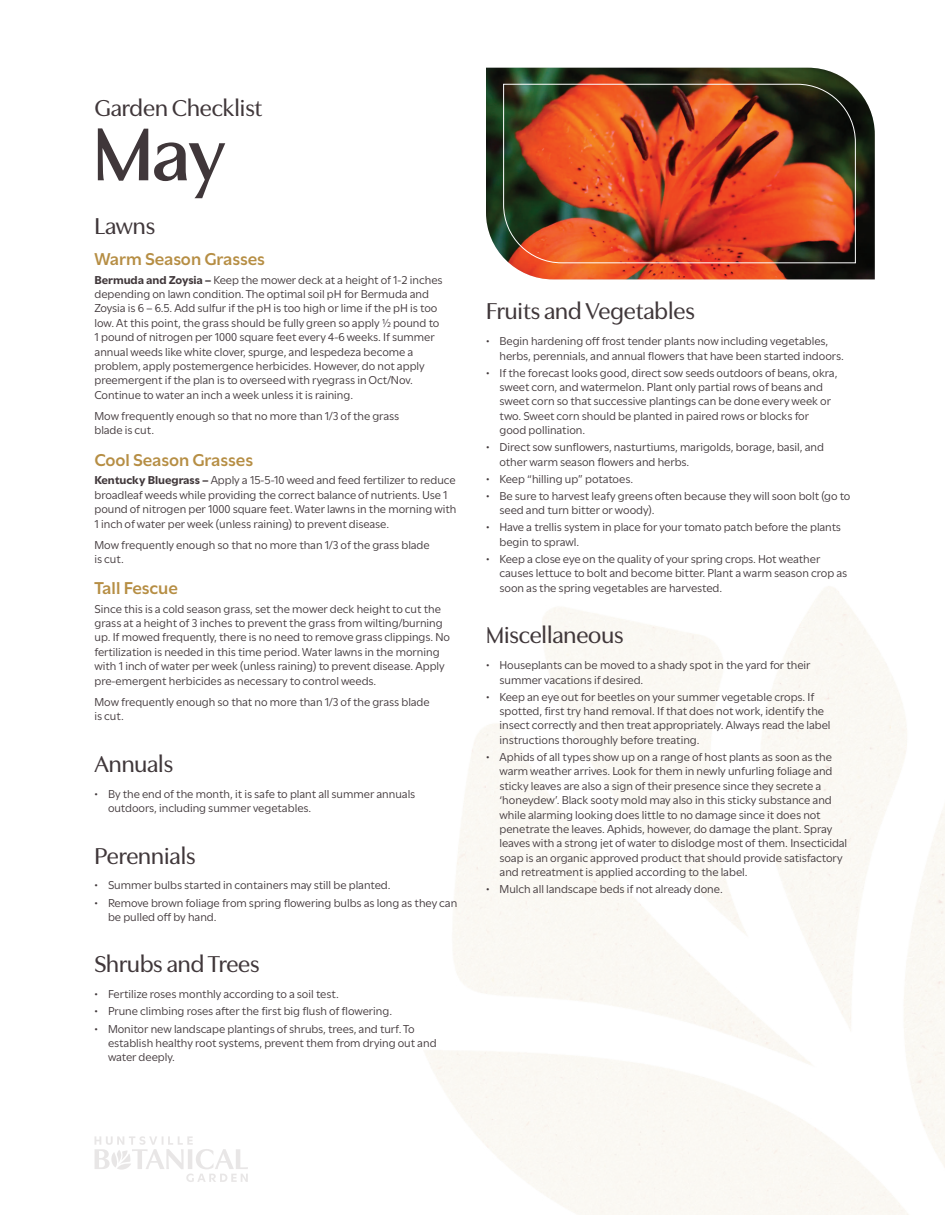
<style>
.page{position:relative;width:945px;height:1215px;background:#fff}
.page>*{position:absolute;margin:0;border:0;box-sizing:border-box;transform-origin:0 0}
.t1{font:600 78px "Utile Display";color:#40373a}
.t2{font:500 24px "Utile Display";color:#40373a}
.t3{font:600 18px "Utile";letter-spacing:-.005em;color:#b68e44}
.t4{font:12px/14.4px "Utile";color:#40373a}
.s1{font-weight:700}
</style>
<div class="page">
<img style="left:486px;top:68px;width:389px;height:211px">
<img style="left:503px;top:84px;width:353px;height:179px">
<svg style="left:94px;top:1136px;width:154px;height:46px"></svg>
<h2 class="t2" style="left:94px;top:90px;width:169px">Garden Checklist</h2>
<h1 class="t1" style="left:93px;top:93px;width:134px">May</h1>
<h2 class="t2" style="left:94px;top:207px;width:62px">Lawns</h2>
<h3 class="t3" style="left:94px;top:245px;width:172px">Warm Season Grasses</h3>
<p class="t4" style="left:94px;top:271px;width:350px"><span class="s1">Bermuda and Zoysia –</span> Keep the mower deck at a height of 1-2 inches depending on lawn condition. The optimal soil pH for Bermuda and Zoysia is 6 – 6.5. Add sulfur if the pH is too high or lime if the pH is too low. At this point, the grass should be fully green so apply ½ pound to 1 pound of nitrogen per 1000 square feet every 4-6 weeks. If summer annual weeds like white clover, spurge, and lespedeza become a problem, apply postemergence herbicides. However, do not apply preemergent if the plan is to overseed with ryegrass in Oct/Nov.<br>Continue to water an inch a week unless it is raining.</p>
<p class="t4" style="left:94px;top:408px;width:306px">Mow frequently enough so that no more than 1/3 of the grass blade is cut.</p>
<h3 class="t3" style="left:94px;top:446px;width:160px">Cool Season Grasses</h3>
<p class="t4" style="left:94px;top:472px;width:363px"><span class="s1">Kentucky Bluegrass –</span> Apply a 15-5-10 weed and feed fertilizer to reduce broadleaf weeds while providing the correct balance of nutrients. Use 1 pound of nitrogen per 1000 square feet. Water lawns in the morning with 1 inch of water per week (unless raining) to prevent disease.</p>
<p class="t4" style="left:94px;top:536px;width:337px">Mow frequently enough so that no more than 1/3 of the grass blade is cut.</p>
<h3 class="t3" style="left:94px;top:574px;width:85px">Tall Fescue</h3>
<p class="t4" style="left:94px;top:600px;width:357px">Since this is a cold season grass, set the mower deck height to cut the grass at a height of 3 inches to prevent the grass from wilting/burning up. If mowed frequently, there is no need to remove grass clippings. No fertilization is needed in this time period. Water lawns in the morning with 1 inch of water per week (unless raining) to prevent disease. Apply pre-emergent herbicides as necessary to control weeds.</p>
<p class="t4" style="left:94px;top:693px;width:337px">Mow frequently enough so that no more than 1/3 of the grass blade is cut.</p>
<h2 class="t2" style="left:94px;top:745px;width:80px">Annuals</h2>
<p class="t4" style="left:108px;top:785px;width:309px;text-indent:-14px">• By the end of the month, it is safe to plant all summer annuals outdoors, including summer vegetables.</p>
<h2 class="t2" style="left:94px;top:837px;width:103px">Perennials</h2>
<p class="t4" style="left:94px;top:877px;width:298px">• Summer bulbs started in containers may still be planted.</p>
<p class="t4" style="left:108px;top:894px;width:351px;text-indent:-14px">• Remove brown foliage from spring flowering bulbs as long as they can be pulled off by hand.</p>
<h2 class="t2" style="left:94px;top:946px;width:167px">Shrubs and Trees</h2>
<p class="t4" style="left:94px;top:986px;width:246px">• Fertilize roses monthly according to a soil test.</p>
<p class="t4" style="left:94px;top:1003px;width:299px">• Prune climbing roses after the first big flush of flowering.</p>
<p class="t4" style="left:108px;top:1020px;width:330px;text-indent:-14px">• Monitor new landscape plantings of shrubs, trees, and turf. To establish healthy root systems, prevent them from drying out and water deeply.</p>
<h2 class="t2" style="left:486px;top:293px;width:210px">Fruits and Vegetables</h2>
<p class="t4" style="left:500px;top:333px;width:346px;text-indent:-14px">• Begin hardening off frost tender plants now including vegetables, herbs, perennials, and annual flowers that have been started indoors.</p>
<p class="t4" style="left:500px;top:364px;width:340px;text-indent:-14px">• If the forecast looks good, direct sow seeds outdoors of beans, okra, sweet corn, and watermelon. Plant only partial rows of beans and sweet corn so that successive plantings can be done every week or two. Sweet corn should be planted in paired rows or blocks for good pollination.</p>
<p class="t4" style="left:500px;top:439px;width:326px;text-indent:-14px">• Direct sow sunflowers, nasturtiums, marigolds, borage, basil, and other warm season flowers and herbs.</p>
<p class="t4" style="left:486px;top:471px;width:149px">• Keep “hilling up” potatoes.</p>
<p class="t4" style="left:500px;top:488px;width:353px;text-indent:-14px">• Be sure to harvest leafy greens often because they will soon bolt (go to seed and turn bitter or woody).</p>
<p class="t4" style="left:500px;top:519px;width:343px;text-indent:-14px">• Have a trellis system in place for your tomato patch before the plants begin to sprawl.</p>
<p class="t4" style="left:500px;top:551px;width:349px;text-indent:-14px">• Keep a close eye on the quality of your spring crops. Hot weather causes lettuce to bolt and become bitter. Plant a warm season crop as soon as the spring vegetables are harvested.</p>
<h2 class="t2" style="left:486px;top:617px;width:139px">Miscellaneous</h2>
<p class="t4" style="left:500px;top:657px;width:313px;text-indent:-14px">• Houseplants can be moved to a shady spot in the yard for their summer vacations if desired.</p>
<p class="t4" style="left:500px;top:688px;width:333px;text-indent:-14px">• Keep an eye out for beetles on your summer vegetable crops. If spotted, first try hand removal. If that does not work, identify the insect correctly and then treat appropriately. Always read the label instructions thoroughly before treating.</p>
<p class="t4" style="left:500px;top:749px;width:349px;text-indent:-14px">• Aphids of all types show up on a range of host plants as soon as the warm weather arrives. Look for them in newly unfurling foliage and sticky leaves are also a sign of their presence since they secrete a ‘honeydew’. Black sooty mold may also in this sticky substance and while alarming looking does little to no damage since it does not penetrate the leaves. Aphids, however, do damage the plant. Spray leaves with a strong jet of water to dislodge most of them. Insecticidal soap is an organic approved product that should provide satisfactory and retreatment is applied according to the label.</p>
<p class="t4" style="left:486px;top:881px;width:238px">• Mulch all landscape beds if not already done.</p>
</div>
